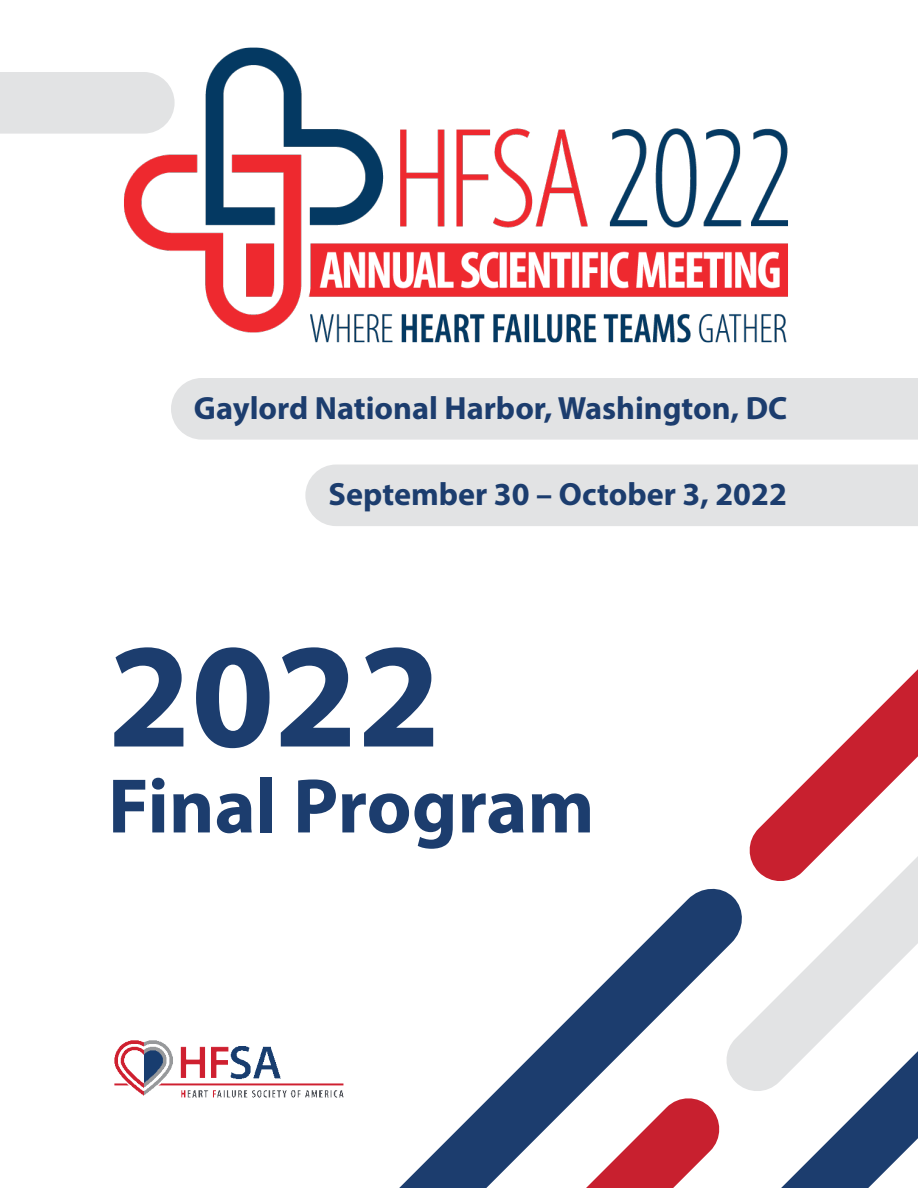
<style>
.page{position:relative;width:918px;height:1188px;background:#fff}
.page>*{position:absolute;margin:0;border:0;box-sizing:border-box;transform-origin:0 0}
.t1{font:700 150px "Myriad Pro";color:#1c3d6e}
.t2{font:700 78px "Myriad Pro";color:#1c3d6e}
.t3{font:700 32.25px "Myriad Pro";color:#1c3d6e}
</style>
<div class="page">
<svg style="left:492px;top:888px;width:231px;height:207px"></svg>
<svg style="left:399px;top:1095px;width:298px;height:93px"></svg>
<svg style="left:697px;top:972px;width:221px;height:216px"></svg>
<svg style="left:836px;top:669px;width:82px;height:82px"></svg>
<svg style="left:723px;top:751px;width:195px;height:343px"></svg>
<div style="left:0;top:72px;width:91px;height:62px;background:#e2e3e4"></div>
<div style="left:305px;top:465px;width:613px;height:61px;background:#e2e3e4"></div>
<div style="left:171px;top:378px;width:747px;height:62px;background:#e2e3e4"></div>
<img style="left:91px;top:47px;width:697px;height:296px">
<img style="left:114px;top:1040px;width:230px;height:58px">
<p class="t3" style="left:194px;top:387px;width:595px">Gaylord National Harbor, Washington, DC</p>
<p class="t3" style="left:328px;top:473px;width:460px">September 30 – October 3, 2022</p>
<h1 class="t1" style="left:108px;top:598px;width:334px">2022</h1>
<h2 class="t2" style="left:108px;top:755px;width:488px">Final Program</h2>
</div>
